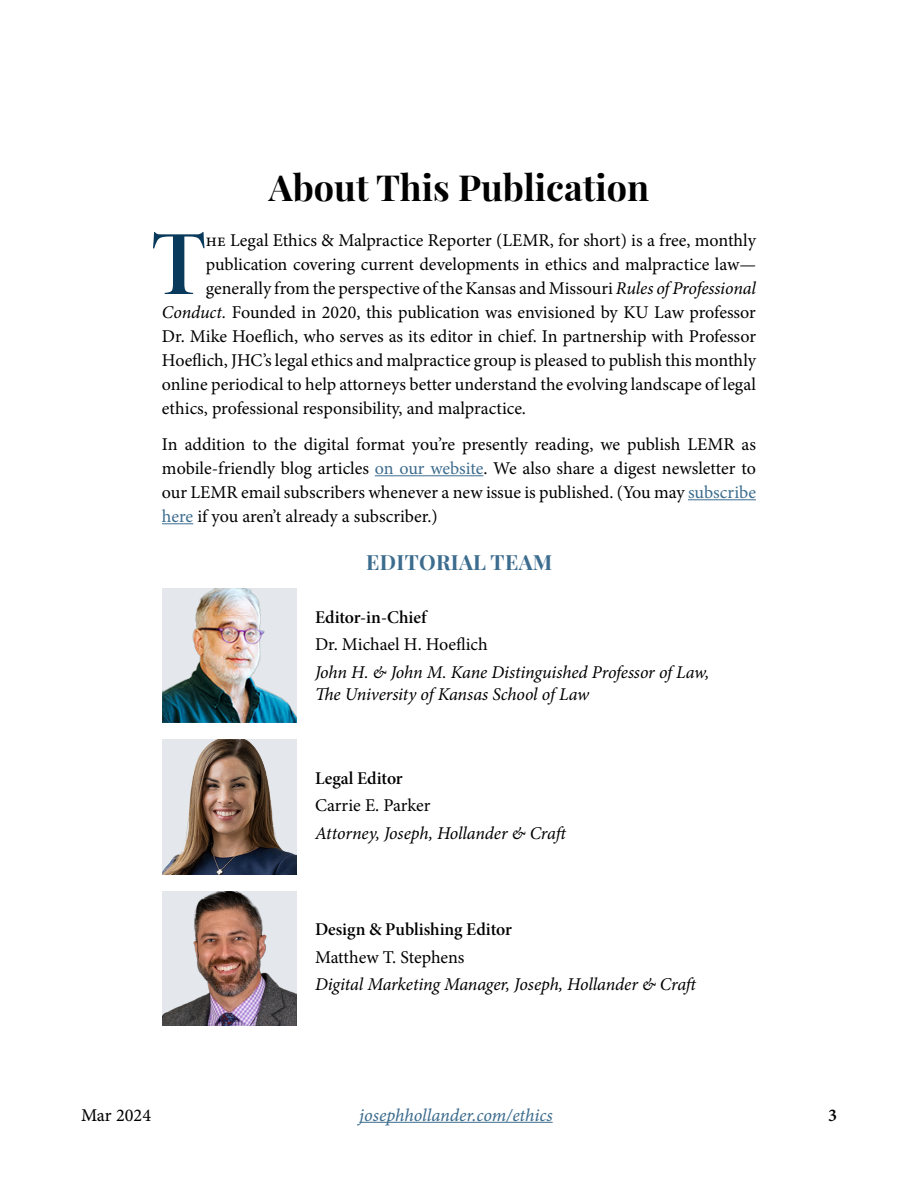
<style>
.page{position:relative;width:918px;height:1188px;background:#fff}
.page>*{position:absolute;margin:0;border:0;box-sizing:border-box;transform-origin:0 0}
.t1{font:92.1px "Minion Pro Bold Disp";color:#0a3a5b}
.t2{font:700 36px "Playfair Display";color:#000}
.t3{font:700 21px "Playfair Display";letter-spacing:.02em;color:#3c6c8e}
.t4{font:18px/24px "Minion Pro";letter-spacing:-.005em;color:#000;text-align:justify}
.t5{font:italic 18px/21.6px "Minion Pro";letter-spacing:-.01em;color:#000}
.t6{font:18px "Minion Pro Semibold Subh";color:#000}
.t7{font:18px "Minion Pro It Capt";letter-spacing:-.005em;color:#3c6c8e}
.t8{font:18px "Minion Pro Capt";color:#000}
.t9{font:18px "Minion Pro Semibold Capt";color:#000}
.s1{font-style:italic}
.s2{color:#3c6c8e}
</style>
<div class="page">
<hr style="left:359px;top:1122px;width:194px;height:1px;background:#3c6c8e">
<hr style="left:375px;top:475px;width:108px;height:1px;background:#3c6c8e">
<hr style="left:688px;top:499px;width:68px;height:1px;background:#3c6c8e">
<hr style="left:162px;top:523px;width:31px;height:1px;background:#3c6c8e">
<img style="left:162px;top:588px;width:135px;height:135px">
<img style="left:162px;top:740px;width:135px;height:134px">
<img style="left:162px;top:891px;width:135px;height:135px">
<h2 class="t2" style="left:269px;top:159px;width:382px">About This Publication</h2>
<h1 class="t1" style="left:151px;top:204px;width:56px">T</h1>
<p class="t4" style="left:206px;top:228px;width:552px">he Legal Ethics &amp; Malpractice Reporter (LEMR, for short) is a free, monthly</p>
<p class="t4" style="left:206px;top:252px;width:552px">publication covering current developments in ethics and malpractice law—</p>
<p class="t4" style="left:206px;top:276px;width:552px">generally from the perspective of the Kansas and Missouri <span class="s1">Rules of Professional</span></p>
<p class="t4" style="left:162px;top:300px;width:595px"><span class="s1">Conduct.</span> Founded in 2020, this publication was envisioned by KU Law professor</p>
<p class="t4" style="left:162px;top:324px;width:596px">Dr. Mike Hoeflich, who serves as its editor in chief. In partnership with Professor</p>
<p class="t4" style="left:162px;top:348px;width:596px">Hoeflich, JHC’s legal ethics and malpractice group is pleased to publish this monthly</p>
<p class="t4" style="left:162px;top:372px;width:595px">online periodical to help attorneys better understand the evolving landscape of legal</p>
<p class="t4" style="left:162px;top:396px;width:366px">ethics, professional responsibility, and malpractice.</p>
<p class="t4" style="left:162px;top:432px;width:596px">In addition to the digital format you’re presently reading, we publish LEMR as mobile-friendly blog articles <span class="s2">on our website</span>. We also share a digest newsletter to our LEMR email subscribers whenever a new issue is published. (You may <span class="s2">subscribe here</span> if you aren’t already a subscriber.)</p>
<p class="t3" style="left:366px;top:545px;width:188px">EDITORIAL TEAM</p>
<p class="t6" style="left:315px;top:605px;width:113px">Editor-in-Chief</p>
<p class="t4" style="left:315px;top:633px;width:174px">Dr. Michael H. Hoeflich</p>
<p class="t5" style="left:315px;top:661px;width:396px">John H. &amp; John M. Kane Distinguished Professor of Law,<br>The University of Kansas School of Law</p>
<p class="t6" style="left:315px;top:766px;width:89px">Legal Editor</p>
<p class="t4" style="left:315px;top:794px;width:117px">Carrie E. Parker</p>
<p class="t5" style="left:315px;top:822px;width:255px">Attorney, Joseph, Hollander &amp; Craft</p>
<p class="t6" style="left:315px;top:917px;width:198px">Design &amp; Publishing Editor</p>
<p class="t4" style="left:315px;top:945px;width:151px">Matthew T. Stephens</p>
<p class="t5" style="left:315px;top:974px;width:386px">Digital Marketing Manager, Joseph, Hollander &amp; Craft</p>
<p class="t8" style="left:81px;top:1102px;width:72px">Mar 2024</p>
<p class="t7" style="left:359px;top:1102px;width:195px">josephhollander.com/ethics</p>
<p class="t9" style="left:828px;top:1102px;width:10px">3</p>
</div>
